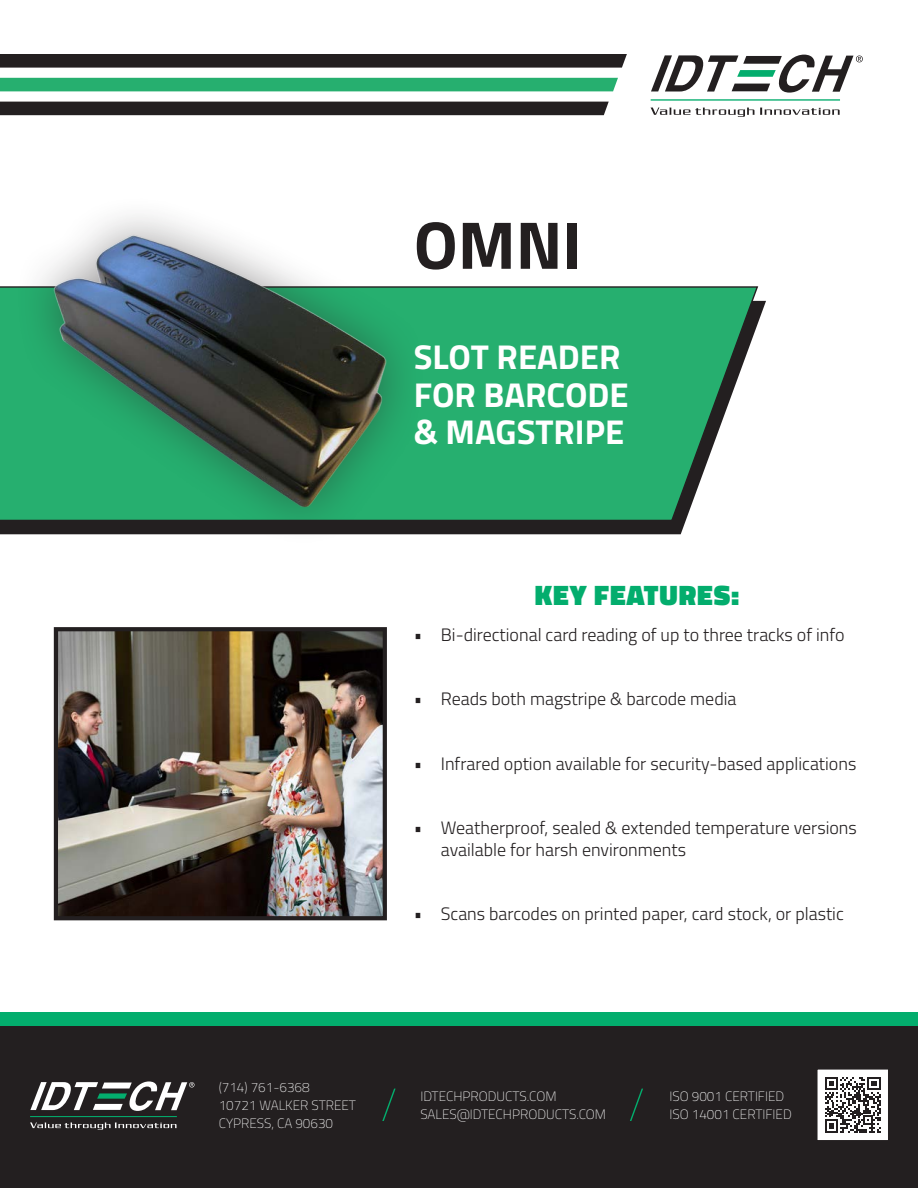
<style>
.page{position:relative;width:918px;height:1188px;background:#fff}
.page>*{position:absolute;margin:0;border:0;box-sizing:border-box;transform-origin:0 0}
.t1{font:700 67.5px "Titillium";color:#231f20}
.t2{font:700 34.5px/37.5px "Titillium";color:#fff}
.t3{font:900 28.5px "Titillium";letter-spacing:.03em;color:#03ad6d}
.t4{font:300 18px/21.6px "Titillium";color:#231f20}
.t5{font:100 13.5px "Titillium";color:#fff}
</style>
<div class="page">
<svg style="left:0;top:301px;width:766px;height:233px;fill:#231f20"></svg>
<svg style="left:0;top:286px;width:759px;height:236px"></svg>
<svg style="left:651px;top:108px;width:189px;height:9px"></svg>
<hr style="left:651px;top:100px;width:189px;height:1px;background:#03ad6d">
<svg style="left:651px;top:55px;width:212px;height:38px"></svg>
<div style="left:0;top:1013px;width:918px;height:175px;background:#03ad6d"></div>
<div style="left:0;top:1026px;width:918px;height:162px;background:#231f20"></div>
<svg style="left:0;top:54px;width:627px;height:14px"></svg>
<div style="left:0;top:78px;width:618px;height:13px;background:#26af6f"></div>
<div style="left:0;top:102px;width:609px;height:13px;background:#231f20"></div>
<div style="left:817px;top:1069px;width:71px;height:72px;background:#fff"></div>
<svg style="left:825px;top:1077px;width:56px;height:56px"></svg>
<div style="left:817px;top:1069px;width:72px;height:72px;border:1px solid #231f20"></div>
<svg style="left:30px;top:1123px;width:147px;height:7px"></svg>
<hr style="left:30px;top:1116px;width:147px;height:1px;background:#03ad6d">
<svg style="left:30px;top:1081px;width:164px;height:30px"></svg>
<svg style="left:382px;top:1088px;width:14px;height:33px"></svg>
<svg style="left:630px;top:1088px;width:13px;height:33px"></svg>
<img style="left:59px;top:632px;width:323px;height:283px">
<div style="left:54px;top:627px;width:333px;height:293px;border:4px solid #231f20"></div>
<div style="left:13px;top:194px;width:415px;height:354px;background:#231f20;opacity:.45"></div>
<img style="left:54px;top:235px;width:333px;height:273px">
<p class="t1" style="left:414px;top:194px;width:170px">OMNI</p>
<p class="t2" style="left:414px;top:337px;width:216px">SLOT READER<br>FOR BARCODE &amp; MAGSTRIPE</p>
<p class="t3" style="left:535px;top:574px;width:206px">KEY FEATURES:</p>
<p class="t4" style="left:414px;top:623px;width:432px">• Bi-directional card reading of up to three tracks of info</p>
<p class="t4" style="left:414px;top:687px;width:324px">• Reads both magstripe &amp; barcode media</p>
<p class="t4" style="left:414px;top:752px;width:444px">• Infrared option available for security-based applications</p>
<p class="t4" style="left:441px;top:816px;width:418px;text-indent:-27px">• Weatherproof, sealed &amp; extended temperature versions available for harsh environments</p>
<p class="t4" style="left:414px;top:902px;width:432px">• Scans barcodes on printed paper, card stock, or plastic</p>
<p class="t5" style="left:219px;top:1078px;width:93px">(714) 761-6368</p>
<p class="t5" style="left:219px;top:1096px;width:139px">10721 WALKER STREET</p>
<p class="t5" style="left:219px;top:1114px;width:116px">CYPRESS, CA 90630</p>
<p class="t5" style="left:420px;top:1087px;width:138px">IDTECHPRODUCTS.COM</p>
<p class="t5" style="left:420px;top:1105px;width:187px">SALES@IDTECHPRODUCTS.COM</p>
<p class="t5" style="left:670px;top:1087px;width:116px">ISO 9001 CERTIFIED</p>
<p class="t5" style="left:670px;top:1105px;width:124px">ISO 14001 CERTIFIED</p>
</div>
